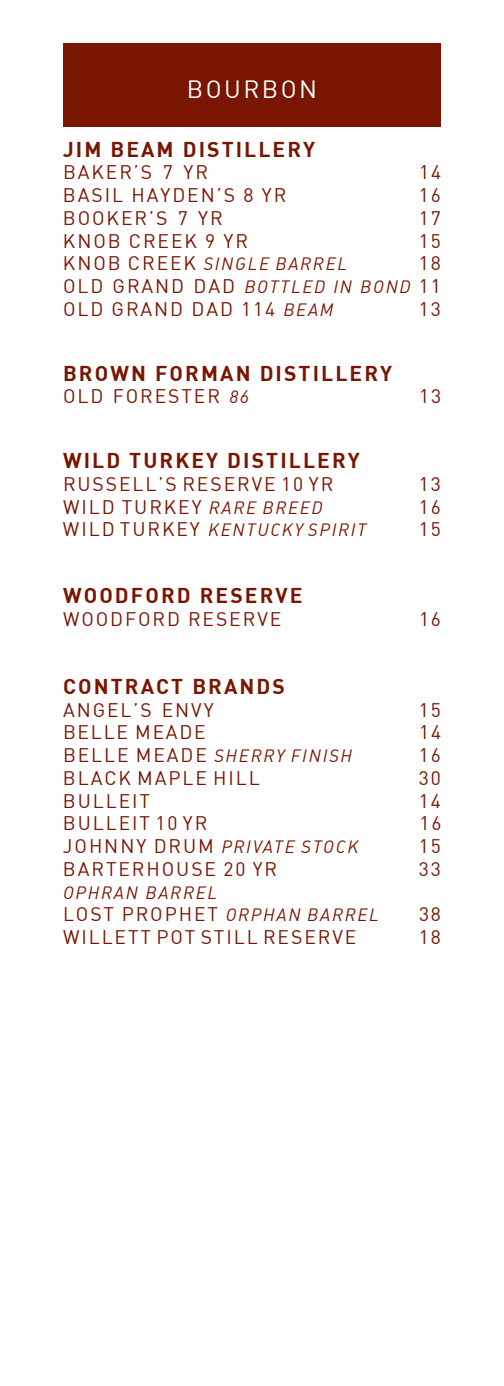
<style>
.page{position:relative;width:504px;height:1386px;background:#fff}
.page>*{position:absolute;margin:0;border:0;box-sizing:border-box;transform-origin:0 0}
.t1{font:24.5px "DIN";letter-spacing:.1em;color:#fff}
.t2{font:700 21px "DIN";letter-spacing:.1em;color:#791500}
.t3{font:19.25px "DIN";letter-spacing:.1em;color:#791500}
.t4{font:17.5px "DIN Regular Italic Alt";letter-spacing:.1em;color:#791500}
.s1{font-family:"DIN";font-size:19.25px}
.s2{font-family:"DIN Regular Italic Alt";font-size:17.5px}
</style>
<div class="page">
<div style="left:63px;top:44px;width:378px;height:83px;background:#791500"></div>
<p class="t1" style="left:187px;top:74px;width:132px">BOURBON</p>
<p class="t2" style="left:63px;top:135px;width:254px">JIM BEAM DISTILLERY</p>
<p class="t3" style="left:63px;top:160px;width:147px">BAKER’S 7 YR</p>
<p class="t3" style="left:419px;top:160px;width:24px">14</p>
<p class="t3" style="left:63px;top:183px;width:225px">BASIL HAYDEN’S 8 YR</p>
<p class="t3" style="left:419px;top:183px;width:24px">16</p>
<p class="t3" style="left:63px;top:206px;width:161px">BOOKER’S 7 YR</p>
<p class="t3" style="left:419px;top:206px;width:24px">17</p>
<p class="t3" style="left:63px;top:229px;width:186px">KNOB CREEK 9 YR</p>
<p class="t3" style="left:419px;top:229px;width:24px">15</p>
<p class="t4" style="left:63px;top:253px;width:285px"><span class="s1">KNOB CREEK</span> SINGLE BARREL</p>
<p class="t3" style="left:419px;top:251px;width:24px">18</p>
<p class="t3" style="left:63px;top:274px;width:379px">OLD GRAND DAD <span class="s2">BOTTLED IN BOND</span> 11</p>
<p class="t3" style="left:63px;top:297px;width:272px">OLD GRAND DAD 114 <span class="s2">BEAM</span></p>
<p class="t3" style="left:419px;top:297px;width:24px">13</p>
<p class="t2" style="left:63px;top:359px;width:331px">BROWN FORMAN DISTILLERY</p>
<p class="t3" style="left:63px;top:384px;width:187px">OLD FORESTER <span class="s2">86</span></p>
<p class="t3" style="left:419px;top:384px;width:24px">13</p>
<p class="t2" style="left:63px;top:447px;width:298px">WILD TURKEY DISTILLERY</p>
<p class="t3" style="left:63px;top:472px;width:272px">RUSSELL’S RESERVE 10 YR</p>
<p class="t3" style="left:419px;top:472px;width:24px">13</p>
<p class="t3" style="left:63px;top:495px;width:261px">WILD TURKEY <span class="s2">RARE BREED</span></p>
<p class="t3" style="left:419px;top:495px;width:24px">16</p>
<p class="t4" style="left:63px;top:519px;width:305px"><span class="s1">WILD TURKEY</span> KENTUCKY SPIRIT</p>
<p class="t3" style="left:419px;top:517px;width:24px">15</p>
<p class="t2" style="left:63px;top:582px;width:241px">WOODFORD RESERVE</p>
<p class="t3" style="left:63px;top:607px;width:220px">WOODFORD RESERVE</p>
<p class="t3" style="left:419px;top:607px;width:24px">16</p>
<p class="t2" style="left:63px;top:673px;width:224px">CONTRACT BRANDS</p>
<p class="t3" style="left:63px;top:698px;width:152px">ANGEL’S ENVY</p>
<p class="t3" style="left:419px;top:698px;width:24px">15</p>
<p class="t3" style="left:63px;top:721px;width:144px">BELLE MEADE</p>
<p class="t3" style="left:419px;top:721px;width:23px">14</p>
<p class="t4" style="left:63px;top:745px;width:291px"><span class="s1">BELLE MEADE</span> SHERRY FINISH</p>
<p class="t3" style="left:419px;top:743px;width:24px">16</p>
<p class="t3" style="left:63px;top:766px;width:198px">BLACK MAPLE HILL</p>
<p class="t3" style="left:419px;top:766px;width:24px">30</p>
<p class="t3" style="left:63px;top:789px;width:89px">BULLEIT</p>
<p class="t3" style="left:419px;top:789px;width:24px">14</p>
<p class="t3" style="left:63px;top:812px;width:146px">BULLEIT 10 YR</p>
<p class="t3" style="left:419px;top:812px;width:24px">16</p>
<p class="t4" style="left:63px;top:836px;width:297px"><span class="s1">JOHNNY DRUM</span> PRIVATE STOCK</p>
<p class="t3" style="left:419px;top:834px;width:24px">15</p>
<p class="t3" style="left:63px;top:857px;width:216px">BARTERHOUSE 20 YR</p>
<p class="t3" style="left:419px;top:857px;width:24px">33</p>
<p class="t4" style="left:63px;top:881px;width:156px">OPHRAN BARREL</p>
<p class="t4" style="left:63px;top:904px;width:317px"><span class="s1">LOST PROPHET</span> ORPHAN BARREL</p>
<p class="t3" style="left:419px;top:902px;width:24px">38</p>
<p class="t3" style="left:63px;top:925px;width:295px">WILLETT POT STILL RESERVE</p>
<p class="t3" style="left:419px;top:925px;width:24px">18</p>
</div>
